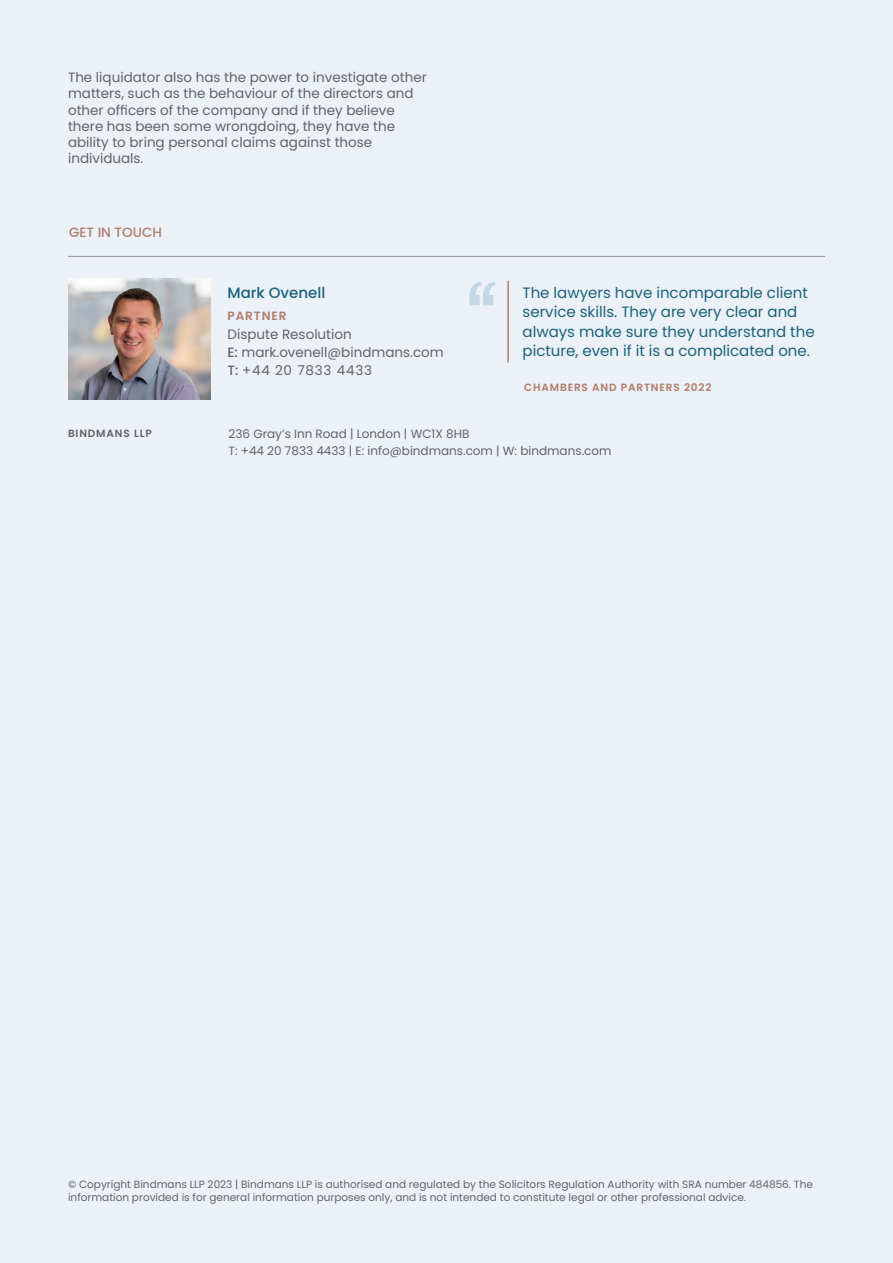
<style>
.page{position:relative;width:893px;height:1263px;background:#ebf1f7}
.page>*{position:absolute;margin:0;border:0;box-sizing:border-box;transform-origin:0 0}
.t1{font:500 75.6px "Halyard Display";color:#c2d6e6}
.t2{font:15px/19.5px "Poppins";color:#1b637a}
.t3{font:500 15px "Poppins";color:#1b637a}
.t4{font:13.5px/16.2px "Poppins";color:#636366}
.t5{font:500 13.5px "Poppins";color:#b07c6a}
.t6{font:12px "Poppins";color:#636366}
.t7{font:600 12px "Poppins";letter-spacing:.08em;color:#b17c68}
.t8{font:10.5px/12.6px "Poppins";color:#636366}
.t9{font:600 10.5px "Poppins";letter-spacing:.08em;color:#b17c68}
.t10{font:600 10.5px "Poppins";letter-spacing:.08em;color:#636366}
.s1{font-weight:500}
</style>
<div class="page">
<img style="left:68px;top:279px;width:143px;height:120px">
<hr style="left:68px;top:256px;width:757px;height:1px;background:#939598">
<hr style="left:507px;top:281px;width:2px;height:81px;background:#b17c68">
<p class="t4" style="left:68px;top:69px;width:360px">The liquidator also has the power to investigate other matters, such as the behaviour of the directors and other officers of the company and if they believe there has been some wrongdoing, they have the ability to bring personal claims against those individuals.</p>
<p class="t5" style="left:69px;top:225px;width:94px">GET IN TOUCH</p>
<p class="t3" style="left:227px;top:284px;width:99px">Mark Ovenell</p>
<p class="t7" style="left:227px;top:309px;width:61px">PARTNER</p>
<p class="t4" style="left:227px;top:325px;width:218px;line-height:18px">Dispute Resolution<br><span class="s1">E:</span> mark.ovenell@bindmans.com<br><span class="s1">T:</span> +44 20 7833 4433</p>
<p class="t1" style="left:467px;top:254px;width:32px">“</p>
<p class="t2" style="left:523px;top:283px;width:294px">The lawyers have incomparable client service skills. They are very clear and always make sure they understand the picture, even if it is a complicated one.</p>
<p class="t9" style="left:524px;top:381px;width:189px">CHAMBERS AND PARTNERS 2022</p>
<p class="t10" style="left:68px;top:427px;width:85px">BINDMANS LLP</p>
<p class="t6" style="left:229px;top:427px;width:242px">236 Gray’s Inn Road | London | WC1X 8HB</p>
<p class="t6" style="left:229px;top:444px;width:384px">T: +44 20 7833 4433 | E: info@bindmans.com | W: bindmans.com</p>
<p class="t8" style="left:68px;top:1178px;width:746px">© Copyright Bindmans LLP 2023 | Bindmans LLP is authorised and regulated by the Solicitors Regulation Authority with SRA number 484856. The information provided is for general information purposes only, and is not intended to constitute legal or other professional advice.</p>
</div>
